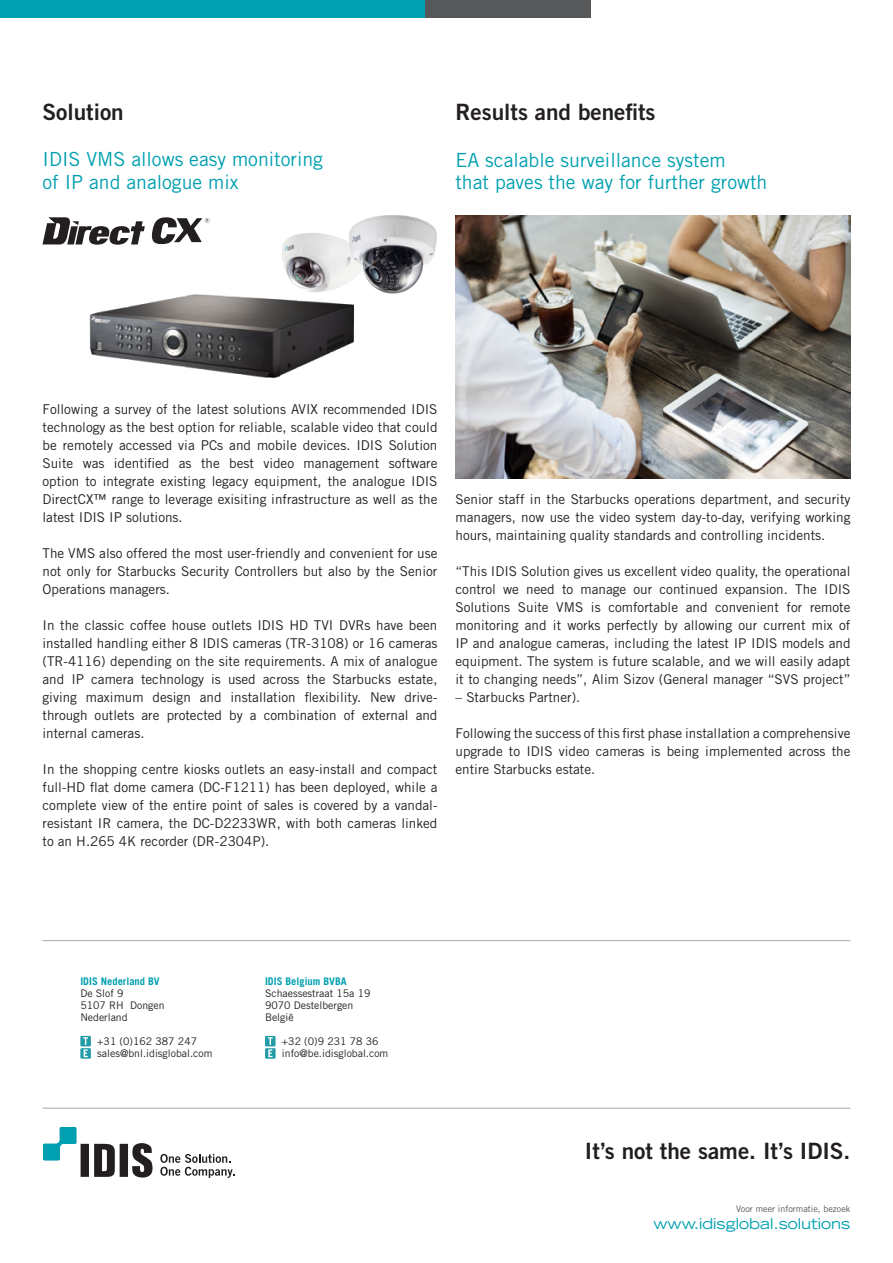
<style>
.page{position:relative;width:893px;height:1263px;background:#fff}
.page>*{position:absolute;margin:0;border:0;box-sizing:border-box;transform-origin:0 0}
.Basistekst{font:22.5px "Trade Gothic LT Std Bd 2";color:#231f20}
.Tekst_subkop{font:19.5px "Trade Gothic LT Std";color:#00a0b0}
.t1{font:expanded 15px "Trade Gothic LT Std";color:#00a0b0}
.Basistekst-2{font:13.5px/18px "Trade Gothic LT Std";color:#231f20;text-align:justify}
.t2{font:10.5px "Trade Gothic LT Std";color:#231f20}
.t3{font:700 10.5px "Trade Gothic LT Std";color:#00a0b0}
.t4{font:9px "Trade Gothic LT Std";color:#57585a}
</style>
<div class="page">
<div style="left:0;top:0;width:425px;height:17px;background:#00a0b0"></div>
<div style="left:425px;top:0;width:166px;height:17px;background:#57585a"></div>
<hr style="left:43px;top:940px;width:807px;height:1px;background:#a8a9ad">
<hr style="left:43px;top:1108px;width:807px;height:1px;background:#a8a9ad">
<svg style="left:43px;top:1127px;width:110px;height:50px"></svg>
<svg style="left:160px;top:1154px;width:75px;height:24px"></svg>
<svg style="left:80px;top:1036px;width:11px;height:23px"></svg>
<svg style="left:265px;top:1036px;width:11px;height:23px"></svg>
<img style="left:455px;top:215px;width:395px;height:264px">
<img style="left:286px;top:233px;width:30px;height:7px">
<img style="left:316px;top:215px;width:121px;height:79px">
<img style="left:89px;top:240px;width:275px;height:138px">
<svg style="left:43px;top:217px;width:102px;height:28px"></svg>
<svg style="left:152px;top:217px;width:57px;height:27px"></svg>
<p class="Basistekst" style="left:43px;top:98px;width:83px">Solution</p>
<p class="Tekst_subkop" style="left:43px;top:148px;width:282px">IDIS VMS allows easy monitoring</p>
<p class="Tekst_subkop" style="left:43px;top:170px;width:198px">of IP and analogue mix</p>
<p class="Basistekst" style="left:455px;top:98px;width:202px">Results and benefits</p>
<p class="Tekst_subkop" style="left:455px;top:148px;width:272px">EA scalable surveillance system</p>
<p class="Tekst_subkop" style="left:455px;top:170px;width:313px">that paves the way for further growth</p>
<p class="Basistekst-2" style="left:43px;top:400px;width:396px">Following a survey of the latest solutions AVIX recommended IDIS technology as the best option for reliable, scalable video that could be remotely accessed via PCs and mobile devices. IDIS Solution Suite was identified as the best video management software option to integrate existing legacy equipment, the analogue IDIS DirectCX™ range to leverage exisiting infrastructure as well as the latest IDIS IP solutions.</p>
<p class="Basistekst-2" style="left:43px;top:544px;width:396px">The VMS also offered the most user-friendly and convenient for use not only for Starbucks Security Controllers but also by the Senior Operations managers.</p>
<p class="Basistekst-2" style="left:43px;top:616px;width:396px">In the classic coffee house outlets IDIS HD TVI DVRs have been installed handling either 8 IDIS cameras (TR-3108) or 16 cameras (TR-4116) depending on the site requirements. A mix of analogue and IP camera technology is used across the Starbucks estate, giving maximum design and installation flexibility. New drive&shy;through outlets are protected by a combination of external and internal cameras.</p>
<p class="Basistekst-2" style="left:43px;top:760px;width:396px">In the shopping centre kiosks outlets an easy-install and compact full-HD flat dome camera (DC-F1211) has been deployed, while a complete view of the entire point of sales is covered by a vandal&shy;resistant IR camera, the DC-D2233WR, with both cameras linked to an H.265 4K recorder (DR-2304P).</p>
<p class="Basistekst-2" style="left:455px;top:490px;width:396px">Senior staff in the Starbucks operations department, and security managers, now use the video system day-to-day, verifying working hours, maintaining quality standards and controlling incidents.</p>
<p class="Basistekst-2" style="left:455px;top:562px;width:396px">“This IDIS Solution gives us excellent video quality, the operational control we need to manage our continued expansion. The IDIS Solutions Suite VMS is comfortable and convenient for remote monitoring and it works perfectly by allowing our current mix of IP and analogue cameras, including the latest IP IDIS models and equipment. The system is future scalable, and we will easily adapt it to changing needs”, Alim Sizov (General manager “SVS project”</p>
<p class="Basistekst-2" style="left:455px;top:688px;width:126px">– Starbucks Partner).</p>
<p class="Basistekst-2" style="left:455px;top:724px;width:396px">Following the success of this first phase installation a comprehensive upgrade to IDIS video cameras is being implemented across the entire Starbucks estate.</p>
<p class="t3" style="left:80px;top:975px;width:81px">IDIS Nederland BV</p>
<p class="t2" style="left:80px;top:987px;width:45px">De Slof 9</p>
<p class="t2" style="left:80px;top:999px;width:86px">5107 RH Dongen</p>
<p class="t2" style="left:80px;top:1011px;width:49px">Nederland</p>
<p class="t2" style="left:97px;top:1035px;width:101px">+31 (0)162 387 247</p>
<p class="t2" style="left:97px;top:1047px;width:117px">sales@bnl.idisglobal.com</p>
<p class="t3" style="left:265px;top:975px;width:83px">IDIS Belgium BVBA</p>
<p class="t2" style="left:265px;top:987px;width:107px">Schaessestraat 15a 19</p>
<p class="t2" style="left:265px;top:999px;width:90px">9070 Destelbergen</p>
<p class="t2" style="left:265px;top:1011px;width:30px">België</p>
<p class="t2" style="left:282px;top:1035px;width:98px">+32 (0)9 231 78 36</p>
<p class="t2" style="left:282px;top:1047px;width:108px">info@be.idisglobal.com</p>
<p class="Basistekst" style="left:585px;top:1137px;width:267px">It’s not the same. It’s IDIS.</p>
<p class="t4" style="left:736px;top:1203px;width:116px">Voor meer informatie, bezoek</p>
<p class="t1" style="left:653px;top:1213px;width:198px">www.idisglobal.solutions</p>
</div>
